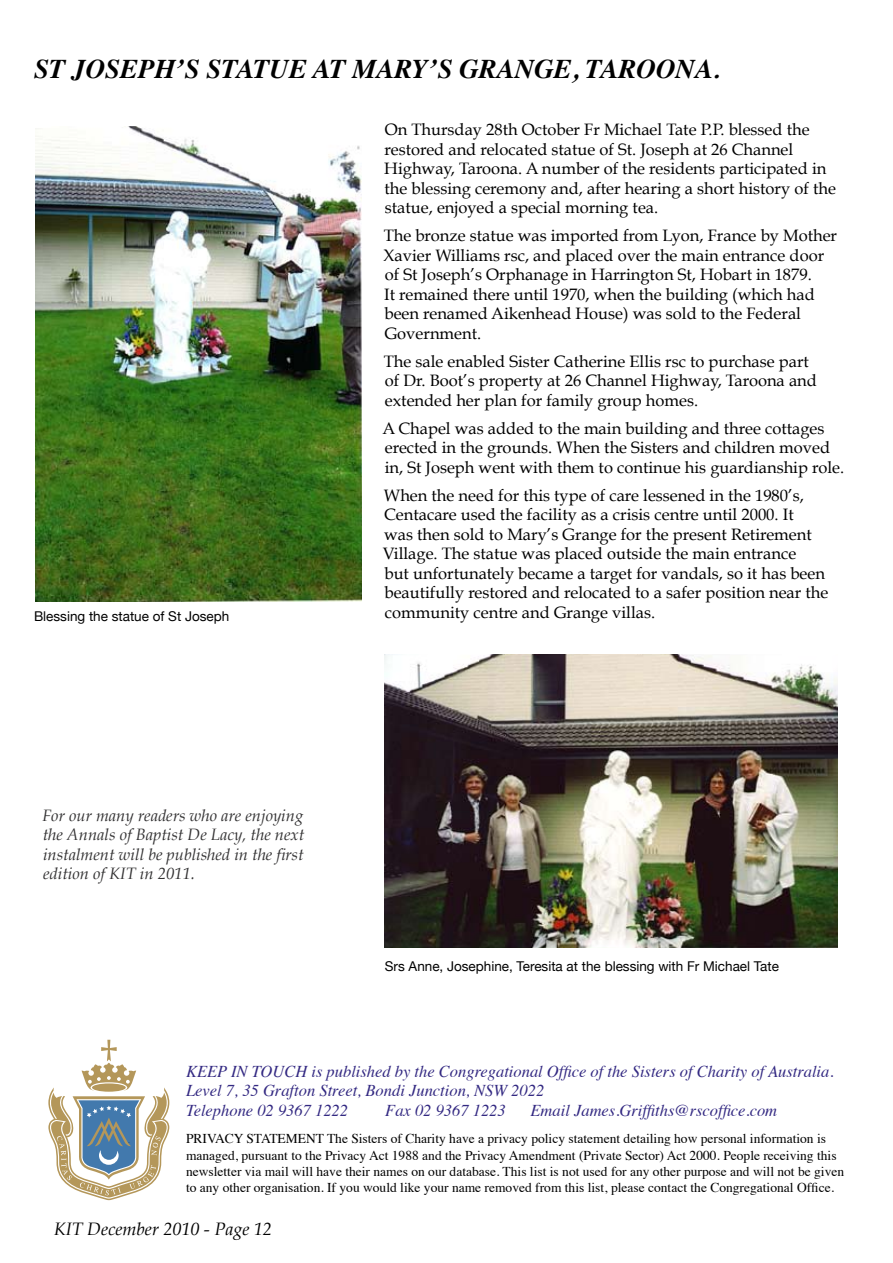
<style>
.page{position:relative;width:893px;height:1263px;background:#fff}
.page>*{position:absolute;margin:0;border:0;box-sizing:border-box;transform-origin:0 0}
.t1{font:italic 700 27px "Times";color:#000}
.t2{font:italic 18px "Book Antiqua";color:#000}
.t3{font:16.5px/19.5px "Book Antiqua";color:#000}
.t4{font:italic 16.5px/19.8px "Times";color:#332982}
.t5{font:italic 16.5px/19.5px "Book Antiqua";color:#323132;text-align:justify}
.t6{font:13.5px/16.2px "Times";color:#000}
.t7{font:13.5px "Helvetica Neue";color:#000}
</style>
<div class="page">
<svg style="left:48px;top:1040px;width:121px;height:160px"></svg>
<img style="left:384px;top:655px;width:454px;height:292px">
<img style="left:35px;top:126px;width:326px;height:476px">
<h1 class="t1" style="left:34px;top:43px;width:687px">ST JOSEPH’S STATUE AT MARY’S GRANGE, TAROONA.</h1>
<p class="t7" style="left:34px;top:608px;width:197px">Blessing the statue of St Joseph</p>
<p class="t5" style="left:42px;top:806px;width:264px">For our many readers who are enjoying the Annals of Baptist De Lacy, the next instalment will be published in the first edition of KIT in 2011.</p>
<p class="t3" style="left:384px;top:120px;width:453px">On Thursday 28th October Fr Michael Tate P.P. blessed the restored and relocated statue of St. Joseph at 26 Channel Highway, Taroona. A number of the residents participated in the blessing ceremony and, after hearing a short history of the statue, enjoyed a special morning tea.</p>
<p class="t3" style="left:383px;top:226px;width:455px">The bronze statue was imported from Lyon, France by Mother Xavier Williams rsc, and placed over the main entrance door of St Joseph’s Orphanage in Harrington St, Hobart in 1879.<br>It remained there until 1970, when the building (which had been renamed Aikenhead House) was sold to the Federal Government.</p>
<p class="t3" style="left:384px;top:351px;width:435px">The sale enabled Sister Catherine Ellis rsc to purchase part of Dr. Boot’s property at 26 Channel Highway, Taroona and extended her plan for family group homes.</p>
<p class="t3" style="left:382px;top:418px;width:463px">A Chapel was added to the main building and three cottages erected in the grounds. When the Sisters and children moved in, St Joseph went with them to continue his guardianship role.</p>
<p class="t3" style="left:383px;top:486px;width:447px">When the need for this type of care lessened in the 1980’s, Centacare used the facility as a crisis centre until 2000. It<br>was then sold to Mary’s Grange for the present Retirement Village. The statue was placed outside the main entrance<br>but unfortunately became a target for vandals, so it has been beautifully restored and relocated to a safer position near the community centre and Grange villas.</p>
<p class="t7" style="left:385px;top:958px;width:396px">Srs Anne, Josephine, Teresita at the blessing with Fr Michael Tate</p>
<p class="t4" style="left:186px;top:1060px;width:649px">KEEP IN TOUCH is published by the Congregational Office of the Sisters of Charity of Australia.<br>Level 7, 35 Grafton Street, Bondi Junction, NSW 2022<br>Telephone 02 9367 1222</p>
<p class="t4" style="left:385px;top:1100px;width:122px">Fax 02 9367 1223</p>
<p class="t4" style="left:531px;top:1100px;width:248px">Email James.Griffiths@rscoffice.com</p>
<p class="t6" style="left:186px;top:1129px;width:660px">PRIVACY STATEMENT The Sisters of Charity have a privacy policy statement detailing how personal information is managed, pursuant to the Privacy Act 1988 and the Privacy Amendment (Private Sector) Act 2000. People receiving this newsletter via mail will have their names on our database. This list is not used for any other purpose and will not be given to any other organisation. If you would like your name removed from this list, please contact the Congregational Office.</p>
<p class="t2" style="left:54px;top:1218px;width:220px">KIT December 2010 - Page 12</p>
</div>
